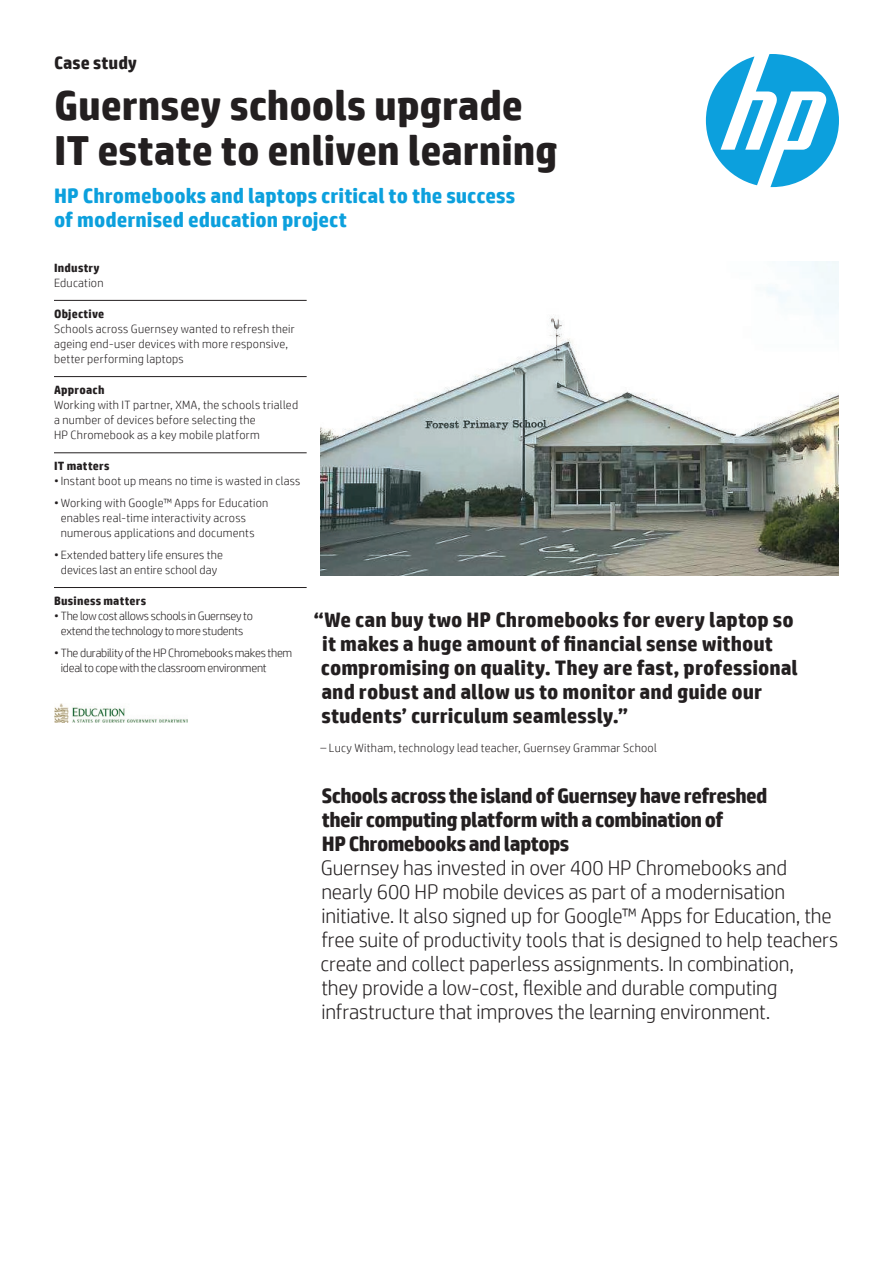
<style>
.page{position:relative;width:893px;height:1263px;background:#fff}
.page>*{position:absolute;margin:0;border:0;box-sizing:border-box;transform-origin:0 0}
.Headline_28_30{font:700 42px/45px "HP Simplified";color:#231f20}
.Intro_14_16{font:300 21px/24px "HP Simplified";letter-spacing:-.01em;color:#231f20}
.Cover_quote_14_16{font:700 21px/24px "HP Simplified";color:#231f20}
.Subhead_14_16_bold_b{font:700 21px/24px "HP Simplified";letter-spacing:-.03em;color:#231f20}
.Subhead_14_16_bold_b-2{font:700 21px/24px "HP Simplified";color:#0ca0dd}
.Docment_type_12_14{font:700 18px "HP Simplified";letter-spacing:.005em;color:#231f20}
.Sidebar_body_w__rule{font:300 12px/15px "HP Simplified";letter-spacing:.02em;color:#231f20}
.Sidebar_body_w__rule-2{font:300 12px/15px "HP Simplified";letter-spacing:-.02em;color:#231f20;text-align:center}
.Cover_quote_attribut{font:300 12px "HP Simplified";letter-spacing:.02em;color:#231f20}
.Sidebar_header{font:700 12px "HP Simplified";letter-spacing:.02em;color:#231f20}
</style>
<div class="page">
<svg style="left:706px;top:54px;width:133px;height:133px"></svg>
<img style="left:320px;top:262px;width:519px;height:313px">
<img style="left:54px;top:704px;width:133px;height:19px">
<hr style="left:54px;top:300px;width:253px;height:1px;background:#231f20">
<hr style="left:54px;top:376px;width:253px;height:1px;background:#231f20">
<hr style="left:54px;top:452px;width:253px;height:1px;background:#231f20">
<hr style="left:54px;top:587px;width:253px;height:1px;background:#231f20">
<p class="Docment_type_12_14" style="left:54px;top:51px;width:85px">Case study</p>
<p class="Headline_28_30" style="left:54px;top:83px;width:505px">Guernsey schools upgrade<br>IT estate to enliven learning</p>
<p class="Subhead_14_16_bold_b-2" style="left:54px;top:184px;width:463px">HP Chromebooks and laptops critical to the success of modernised education project</p>
<p class="Sidebar_header" style="left:54px;top:260px;width:47px">Industry</p>
<p class="Sidebar_body_w__rule" style="left:54px;top:275px;width:51px">Education</p>
<p class="Sidebar_header" style="left:54px;top:306px;width:52px">Objective</p>
<p class="Sidebar_body_w__rule" style="left:54px;top:321px;width:242px">Schools across Guernsey wanted to refresh their ageing end-user devices with more responsive, better performing laptops</p>
<p class="Sidebar_header" style="left:54px;top:382px;width:52px">Approach</p>
<p class="Sidebar_body_w__rule" style="left:54px;top:397px;width:246px">Working with IT partner, XMA, the schools trialled a number of devices before selecting the<br>HP Chromebook as a key mobile platform</p>
<p class="Sidebar_header" style="left:54px;top:458px;width:57px">IT matters</p>
<p class="Sidebar_body_w__rule" style="left:54px;top:473px;width:248px">•Instant boot up means no time is wasted in class</p>
<p class="Sidebar_body_w__rule" style="left:61px;top:495px;width:209px;text-indent:-7px">• Working with Google™ Apps for Education enables real-time interactivity across numerous applications and documents</p>
<p class="Sidebar_body_w__rule" style="left:54px;top:547px;width:170px;text-align:center">• Extended battery life ensures the devices last an entire school day</p>
<p class="Sidebar_header" style="left:54px;top:593px;width:94px">Business matters</p>
<p class="Sidebar_body_w__rule-2" style="left:54px;top:608px;width:200px">• The low cost allows schools in Guernsey to extend the technology to more students</p>
<p class="Sidebar_body_w__rule-2" style="left:61px;top:645px;width:233px;text-align:left;text-indent:-7px">• The durability of the HP Chromebooks makes them ideal to cope with the classroom environment</p>
<p class="Cover_quote_14_16" style="left:321px;top:608px;width:478px;text-indent:-7px">“We can buy two HP Chromebooks for every laptop so it makes a huge amount of financial sense without compromising on quality. They are fast, professional and robust and allow us to monitor and guide our students’ curriculum seamlessly.”</p>
<p class="Cover_quote_attribut" style="left:320px;top:740px;width:338px">– Lucy Witham, technology lead teacher, Guernsey Grammar School</p>
<p class="Subhead_14_16_bold_b" style="left:321px;top:784px;width:447px">Schools across the island of Guernsey have refreshed their computing platform with a combination of<br>HP Chromebooks and laptops</p>
<p class="Intro_14_16" style="left:321px;top:855px;width:519px">Guernsey has invested in over 400 HP Chromebooks and nearly 600 HP mobile devices as part of a modernisation initiative. It also signed up for Google™ Apps for Education, the free suite of productivity tools that is designed to help teachers create and collect paperless assignments. In combination,<br>they provide a low-cost, flexible and durable computing infrastructure that improves the learning environment.</p>
</div>
